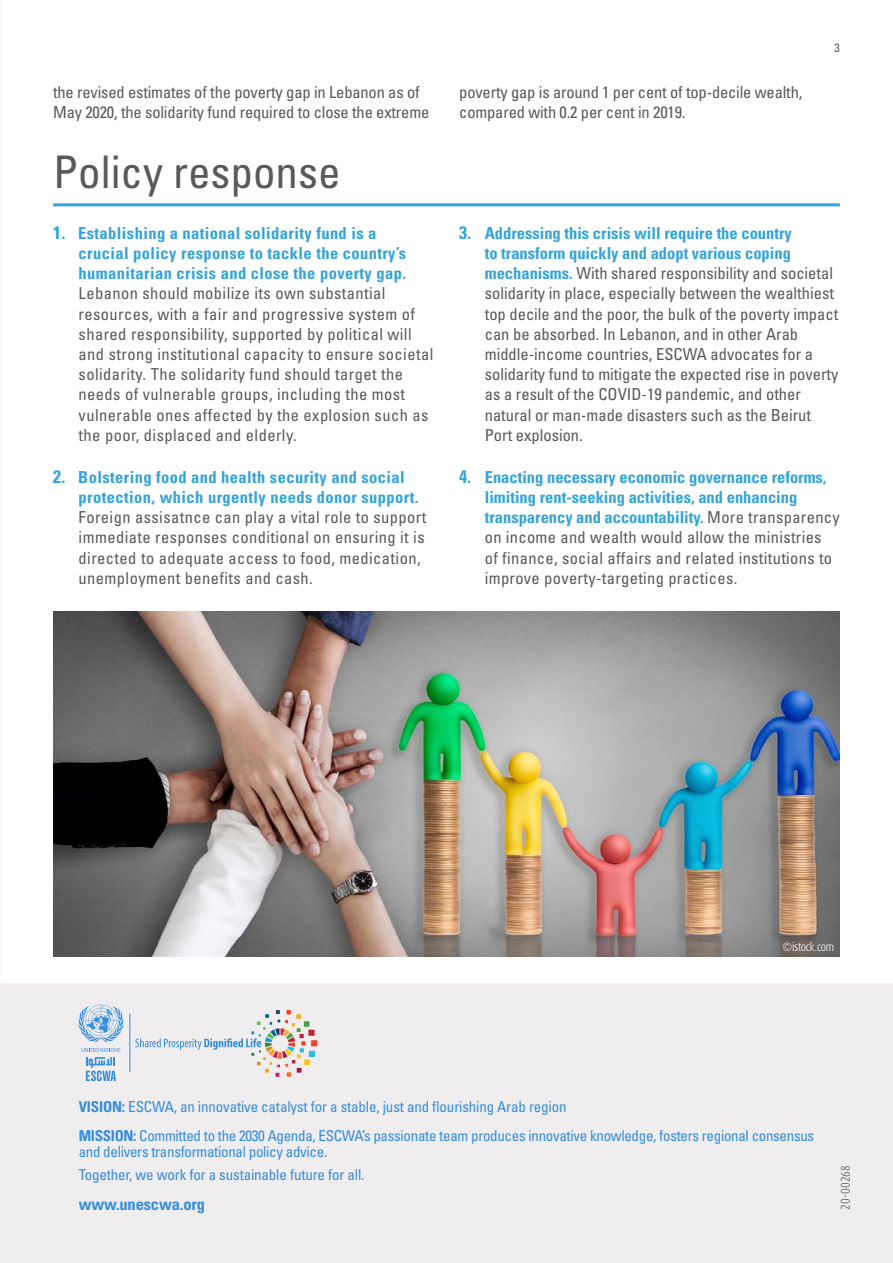
<style>
.page{position:relative;width:893px;height:1263px;background:#fff}
.page>*{position:absolute;margin:0;border:0;box-sizing:border-box;transform-origin:0 0}
.t1{font:condensed 45px "Univers LT Std";color:#58595b}
.t2{font:condensed 16.5px/20.2px "Univers";letter-spacing:.02em;color:#58595b}
.t3{font:condensed 16.5px/20.2px "Univers";color:#58595b}
.t4{font:700 condensed 16.5px/20.2px "Univers";letter-spacing:.025em;color:#33a3dc}
.t5{font:condensed 16.5px/20.2px "Univers";letter-spacing:-.01em;color:#58595b}
.t6{font:700 condensed 16.5px "Univers";letter-spacing:-.01em;color:#368ddd}
.t7{font:condensed 15px/29.2px "Univers";letter-spacing:-.02em;color:#368ddd}
.t8{font:300 12.75px "Dax Condensed";color:#58595b}
.t9{font:300 12px "Dax Condensed";letter-spacing:-.025em;color:#fff}
.t10{font:condensed 12px "Univers LT Std";color:#58595b}
.s1{font-size:18px}
.s2{font-weight:700;font-size:18px;color:#33a3dc}
.s3{font-weight:700;color:#33a3dc}
.s4{font-weight:700}
</style>
<div class="page">
<hr style="left:53px;top:203px;width:787px;height:3px;background:#33a3dc">
<div style="left:0;top:983px;width:893px;height:280px;background:#efeded"></div>
<hr style="left:129px;top:1013px;width:1px;height:59px;background:#368ddd">
<svg style="left:78px;top:1005px;width:45px;height:37px"></svg>
<svg style="left:82px;top:1048px;width:38px;height:33px"></svg>
<svg style="left:135px;top:1010px;width:182px;height:67px"></svg>
<img style="left:53px;top:612px;width:787px;height:344px">
<p class="t10" style="left:834px;top:40px;width:7px">3</p>
<p class="t5" style="left:53px;top:82px;width:378px">the revised estimates of the poverty gap in Lebanon as of<br>May 2020, the solidarity fund required to close the extreme</p>
<p class="t5" style="left:459px;top:82px;width:345px">poverty gap is around 1 per cent of top-decile wealth, compared with 0.2 per cent in 2019.</p>
<h1 class="t1" style="left:53px;top:144px;width:289px">Policy response</h1>
<p class="t4" style="left:79px;top:222px;width:329px;text-indent:-26px"><span class="s1">1.</span> Establishing a national solidarity fund is a crucial policy response to tackle the country’s humanitarian crisis and close the poverty gap.</p>
<p class="t2" style="left:79px;top:283px;width:356px">Lebanon should mobilize its own substantial resources, with a fair and progressive system of shared responsibility, supported by political will and strong institutional capacity to ensure societal solidarity. The solidarity fund should target the needs of vulnerable groups, including the most vulnerable ones affected by the explosion such as the poor, displaced and elderly.</p>
<p class="t4" style="left:79px;top:466px;width:341px;text-indent:-26px"><span class="s1">2.</span> Bolstering food and health security and social protection, which urgently needs donor support.</p>
<p class="t2" style="left:79px;top:507px;width:349px">Foreign assisatnce can play a vital role to support immediate responses conditional on ensuring it is directed to adequate access to food, medication, unemployment benefits and cash.</p>
<p class="t3" style="left:485px;top:222px;width:355px;text-indent:-26px"><span class="s2">3.</span> <span class="s3">Addressing this crisis will require the country<br>to transform quickly and adopt various coping mechanisms.</span> With shared responsibility and societal solidarity in place, especially between the wealthiest top decile and the poor, the bulk of the poverty impact can be absorbed. In Lebanon, and in other Arab middle‑income countries, ESCWA advocates for a solidarity fund to mitigate the expected rise in poverty as a result of the COVID-19 pandemic, and other natural or man‑made disasters such as the Beirut Port explosion.</p>
<p class="t2" style="left:485px;top:466px;width:357px;text-indent:-26px"><span class="s2">4.</span> <span class="s3">Enacting necessary economic governance reforms, limiting rent-seeking activities, and enhancing transparency and accountability.</span> More transparency on income and wealth would allow the ministries<br>of finance, social affairs and related institutions to improve poverty-targeting practices.</p>
<p class="t9" style="left:783px;top:940px;width:53px">©istock.com</p>
<p class="t7" style="left:79px;top:1091px;width:737px"><span class="s4">VISION:</span> ESCWA, an innovative catalyst for a stable, just and flourishing Arab region<br><span class="s4">MISSION:</span> Committed to the 2030 Agenda, ESCWA’s passionate team produces innovative knowledge, fosters regional consensus</p>
<p class="t7" style="left:79px;top:1140px;width:287px;line-height:23px">and delivers transformational policy advice.<br>Together, we work for a sustainable future for all.</p>
<p class="t6" style="left:79px;top:1193px;width:128px">www.unescwa.org</p>
<p class="t8" style="left:838px;top:1210px;width:46px;rotate:-90deg">20-00268</p>
</div>
